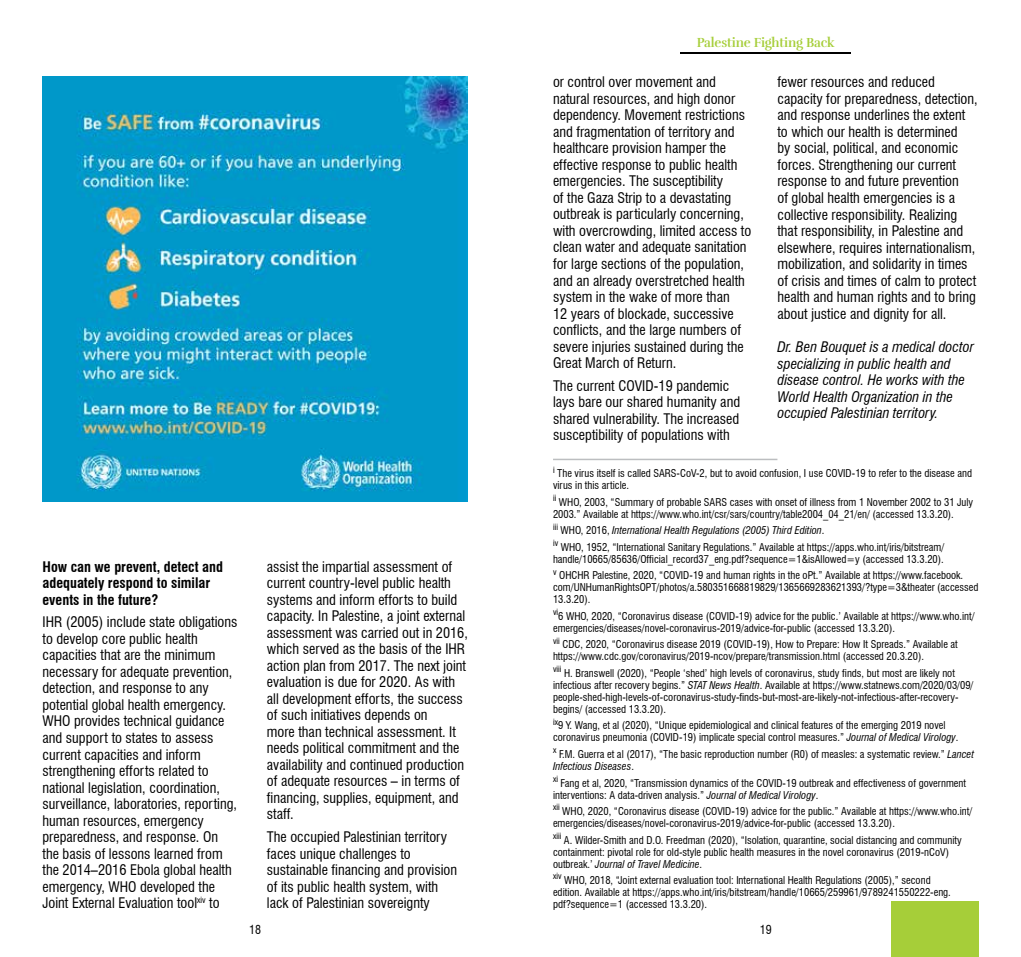
<style>
.page{position:relative;width:1021px;height:957px;background:#fff}
.page>*{position:absolute;margin:0;border:0;box-sizing:border-box;transform-origin:0 0}
.t1{font:condensed 14.25px/16.5px "Swiss 721 BT";color:#000}
.t2{font:italic condensed 14.25px/16.5px "Swiss 721 BT";color:#000}
.t3{font:700 condensed 14.25px/16.5px "Swiss 721 BT";color:#000}
.t4{font:700 13.5px "Rufina";letter-spacing:-.01em;color:#a6ce39;scale:.96 1}
.t5{font:condensed 12px "Swiss 721 BT";color:#000}
.t6{font:condensed 10.5px/12px "Swiss 721 BT";color:#000}
.t7{font:italic condensed 10.5px "Swiss 721 BT";color:#000}
.t8{font:condensed 8.25px "Swiss 721 BT";color:#000}
.s1{font-style:normal}
.s2{font-style:italic}
</style>
<div class="page">
<img style="left:43px;top:77px;width:425px;height:425px">
<div style="left:890px;top:901px;width:88px;height:56px;background:#a6ce39"></div>
<hr style="left:680px;top:52px;width:170px;height:1px;background:#000">
<hr style="left:553px;top:459px;width:224px;height:1px;background:#bcbec0">
<h1 class="t3" style="left:43px;top:558px;width:182px">How can we prevent, detect and adequately respond to similar events in the future?</h1>
<p class="t1" style="left:43px;top:614px;width:196px">IHR (2005) include state obligations to develop core public health capacities that are the minimum necessary for adequate prevention, detection, and response to any potential global health emergency.<br>WHO provides technical guidance and support to states to assess current capacities and inform strengthening efforts related to national legislation, coordination, surveillance, laboratories, reporting, human resources, emergency preparedness, and response. On the basis of lessons learned from the 2014–2016 Ebola global health emergency, WHO developed the Joint External Evaluation tool<sup>xiv</sup> to</p>
<p class="t4" style="left:696px;top:34px;width:145px">Palestine Fighting Back</p>
<p class="t1" style="left:267px;top:558px;width:202px">assist the impartial assessment of current country-level public health systems and inform efforts to build capacity. In Palestine, a joint external assessment was carried out in 2016, which served as the basis of the IHR action plan from 2017. The next joint evaluation is due for 2020. As with all development efforts, the success of such initiatives depends on<br>more than technical assessment. It needs political commitment and the availability and continued production of adequate resources – in terms of financing, supplies, equipment, and staff.</p>
<h1 class="t1" style="left:267px;top:828px;width:192px">The occupied Palestinian territory faces unique challenges to sustainable financing and provision of its public health system, with lack of Palestinian sovereignty</h1>
<p class="t1" style="left:553px;top:74px;width:200px">or control over movement and natural resources, and high donor dependency. Movement restrictions and fragmentation of territory and healthcare provision hamper the effective response to public health emergencies. The susceptibility<br>of the Gaza Strip to a devastating outbreak is particularly concerning, with overcrowding, limited access to clean water and adequate sanitation for large sections of the population, and an already overstretched health system in the wake of more than<br>12 years of blockade, successive conflicts, and the large numbers of severe injuries sustained during the Great March of Return.</p>
<h1 class="t1" style="left:553px;top:377px;width:189px">The current COVID-19 pandemic lays bare our shared humanity and shared vulnerability. The increased susceptibility of populations with</h1>
<p class="t1" style="left:777px;top:74px;width:202px">fewer resources and reduced capacity for preparedness, detection, and response underlines the extent to which our health is determined<br>by social, political, and economic forces. Strengthening our current response to and future prevention<br>of global health emergencies is a collective responsibility. Realizing that responsibility, in Palestine and elsewhere, requires internationalism, mobilization, and solidarity in times of crisis and times of calm to protect health and human rights and to bring about justice and dignity for all.</p>
<h1 class="t2" style="left:777px;top:339px;width:198px">Dr. Ben Bouquet is a medical doctor specializing in public health and disease control. He works with the World Health Organization in the occupied Palestinian territory.</h1>
<p class="t8" style="left:553px;top:465px;width:3px">i</p>
<p class="t6" style="left:553px;top:467px;width:420px;text-indent:4px">The virus itself is called SARS-CoV-2, but to avoid confusion, I use COVID-19 to refer to the disease and virus in this article.</p>
<p class="t8" style="left:553px;top:493px;width:5px">ii</p>
<p class="t6" style="left:553px;top:496px;width:422px;text-indent:6px">WHO, 2003, “Summary of probable SARS cases with onset of illness from 1 November 2002 to 31 July<br>2003.” Available at https://www.who.int/csr/sars/country/table2004_04_21/en/ (accessed 13.3.20).</p>
<p class="t8" style="left:553px;top:522px;width:6px">iii</p>
<p class="t7" style="left:560px;top:524px;width:265px"><span class="s1">WHO, 2016,</span> International Health Regulations (2005) Third Edition<span class="s1">.</span></p>
<p class="t8" style="left:553px;top:538px;width:7px">iv</p>
<p class="t6" style="left:553px;top:541px;width:393px;text-align:right">WHO, 1952, “International Sanitary Regulations.” Available at https://apps.who.int/iris/bitstream/ handle/10665/85636/Official_record37_eng.pdf?sequence=1&amp;isAllowed=y (accessed 13.3.20).</p>
<p class="t8" style="left:553px;top:567px;width:5px">v</p>
<p class="t6" style="left:553px;top:569px;width:427px;text-indent:6px">OHCHR Palestine, 2020, “COVID-19 and human rights in the oPt.” Available at https://www.facebook. com/UNHumanRightsOPT/photos/a.580351668819829/1365669283621393/?type=3&amp;theater (accessed<br>13.3.20).</p>
<p class="t8" style="left:553px;top:607px;width:7px">vi</p>
<p class="t6" style="left:553px;top:610px;width:423px;text-indent:5px">6 WHO, 2020, “Coronavirus disease (COVID-19) advice for the public.’ Available at https://www.who.int/ emergencies/diseases/novel-coronavirus-2019/advice-for-public (accessed 13.3.20).</p>
<p class="t8" style="left:553px;top:636px;width:8px">vii</p>
<p class="t6" style="left:553px;top:638px;width:406px;text-indent:9px">CDC, 2020, “Coronavirus disease 2019 (COVID-19), How to Prepare: How It Spreads.” Available at https://www.cdc.gov/coronavirus/2019-ncov/prepare/transmission.html (accessed 20.3.20).</p>
<p class="t8" style="left:553px;top:664px;width:10px">viii</p>
<p class="t6" style="left:553px;top:667px;width:422px;text-indent:11px">H. Branswell (2020), “People ‘shed’ high levels of coronavirus, study finds, but most are likely not infectious after recovery begins.” <span class="s2">STAT News Health</span>. Available at https://www.statnews.com/2020/03/09/ people-shed-high-levels-of-coronavirus-study-finds-but-most-are-likely-not-infectious-after-recovery&shy;begins/ (accessed 13.3.20).</p>
<p class="t8" style="left:553px;top:717px;width:7px">ix</p>
<p class="t6" style="left:553px;top:719px;width:407px;text-indent:5px">9 Y. Wang, et al (2020), “Unique epidemiological and clinical features of the emerging 2019 novel coronavirus pneumonia (COVID-19) implicate special control measures.” <span class="s2">Journal of Medical Virology</span>.</p>
<p class="t8" style="left:553px;top:745px;width:5px">x</p>
<p class="t6" style="left:553px;top:748px;width:422px;text-indent:6px">F.M. Guerra et al (2017), “The basic reproduction number (R0) of measles: a systematic review.” <span class="s2">Lancet<br>Infectious Diseases</span>.</p>
<p class="t8" style="left:553px;top:774px;width:7px">xi</p>
<p class="t6" style="left:553px;top:776px;width:414px;text-indent:8px">Fang et al, 2020, “Transmission dynamics of the COVID-19 outbreak and effectiveness of government interventions: A data-driven analysis.” <span class="s2">Journal of Medical Virology</span>.</p>
<p class="t8" style="left:553px;top:802px;width:8px">xii</p>
<p class="t6" style="left:553px;top:805px;width:421px;text-indent:9px">WHO, 2020, “Coronavirus disease (COVID-19) advice for the public.” Available at https://www.who.int/ emergencies/diseases/novel-coronavirus-2019/advice-for-public (accessed 13.3.20).</p>
<p class="t8" style="left:553px;top:831px;width:10px">xiii</p>
<p class="t6" style="left:553px;top:833px;width:410px;text-indent:11px">A. Wilder-Smith and D.O. Freedman (2020), “Isolation, quarantine, social distancing and community containment: pivotal role for old-style public health measures in the novel coronavirus (2019-nCoV) outbreak.’ <span class="s2">Journal of Travel Medicine</span>.</p>
<p class="t8" style="left:553px;top:871px;width:10px">xiv</p>
<p class="t6" style="left:553px;top:874px;width:399px;text-indent:11px">WHO, 2018, “Joint external evaluation tool: International Health Regulations (2005),” second edition. Available at https://apps.who.int/iris/bitstream/handle/10665/259961/9789241550222-eng. pdf?sequence=1 (accessed 13.3.20).</p>
<p class="t5" style="left:249px;top:922px;width:13px">18</p>
<p class="t5" style="left:759px;top:922px;width:13px">19</p>
</div>
